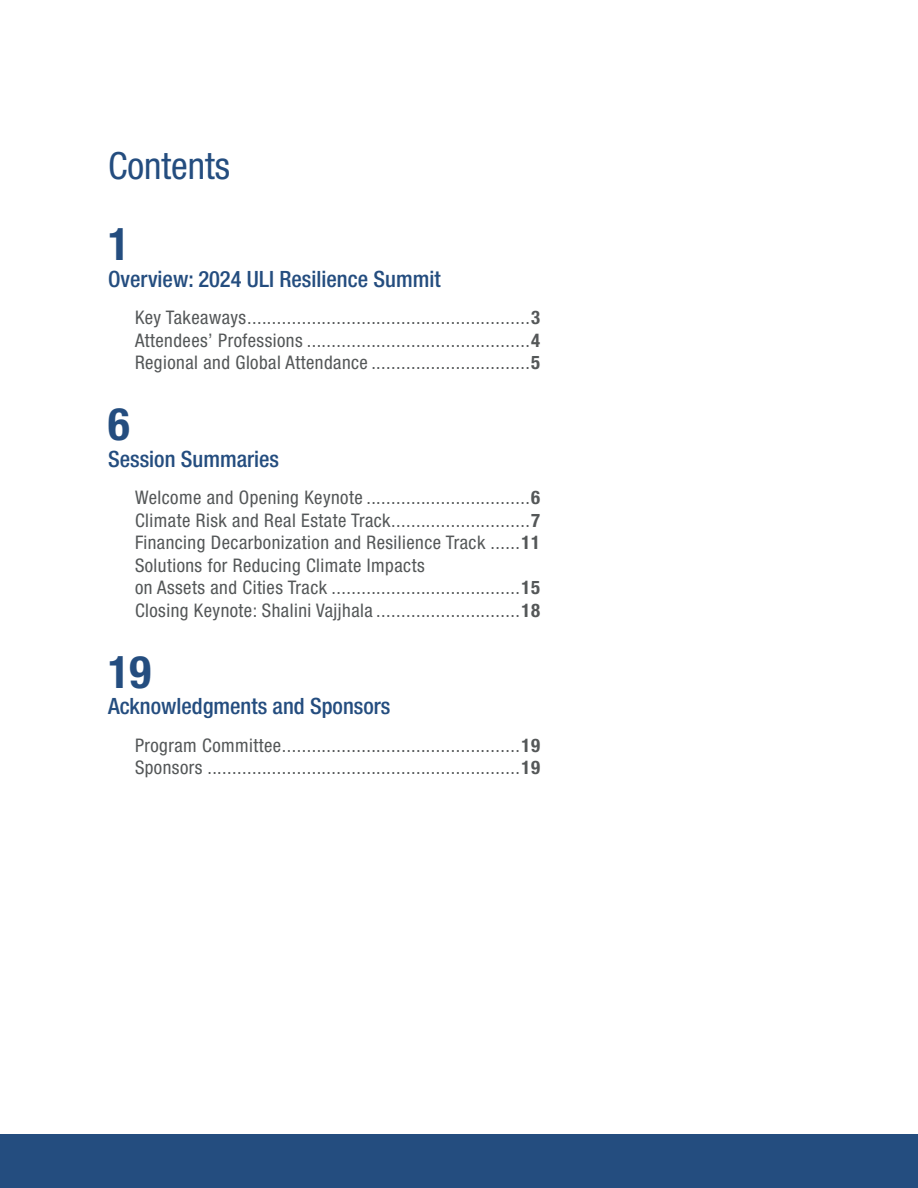
<style>
.page{position:relative;width:918px;height:1188px;background:#fff}
.page>*{position:absolute;margin:0;border:0;box-sizing:border-box;transform-origin:0 0}
.HEAD_2{font:700 condensed 45px "Helvetica Neue LT Std";color:#244d7f}
.HEAD_1{font:condensed 37.5px "Helvetica Neue LT Std";color:#244d7f}
.HEAD_2-2{font:500 condensed 22.5px "Helvetica Neue LT Std";color:#244d7f}
.INSET_TEXT{font:condensed 18.75px "Helvetica Neue LT Std";letter-spacing:.025em;color:#545758}
.s1{font-weight:700}
</style>
<div class="page">
<div style="left:0;top:1134px;width:918px;height:54px;background:#244d7f"></div>
<p class="HEAD_1" style="left:108px;top:144px;width:124px">Contents</p>
<p class="HEAD_2" style="left:108px;top:217px;width:23px">1</p>
<p class="HEAD_2-2" style="left:108px;top:265px;width:334px">Overview: 2024 ULI Resilience Summit</p>
<p class="INSET_TEXT" style="left:135px;top:307px;width:407px">Key Takeaways.........................................................<span class="s1">3</span></p>
<p class="INSET_TEXT" style="left:135px;top:329px;width:407px">Attendees’ Professions .............................................<span class="s1">4</span></p>
<p class="INSET_TEXT" style="left:135px;top:352px;width:407px">Regional and Global Attendance ................................<span class="s1">5</span></p>
<p class="HEAD_2" style="left:108px;top:397px;width:23px">6</p>
<p class="HEAD_2-2" style="left:108px;top:445px;width:173px">Session Summaries</p>
<p class="INSET_TEXT" style="left:135px;top:487px;width:407px">Welcome and Opening Keynote .................................<span class="s1">6</span></p>
<p class="INSET_TEXT" style="left:135px;top:509px;width:407px">Climate Risk and Real Estate Track............................<span class="s1">7</span></p>
<p class="INSET_TEXT" style="left:135px;top:532px;width:407px">Financing Decarbonization and Resilience Track ......<span class="s1">11</span></p>
<p class="INSET_TEXT" style="left:135px;top:554px;width:291px">Solutions for Reducing Climate Impacts</p>
<p class="INSET_TEXT" style="left:135px;top:577px;width:407px">on Assets and Cities Track ......................................<span class="s1">15</span></p>
<p class="INSET_TEXT" style="left:135px;top:599px;width:407px">Closing Keynote: Shalini Vajjhala .............................<span class="s1">18</span></p>
<p class="HEAD_2" style="left:108px;top:645px;width:45px">19</p>
<p class="HEAD_2-2" style="left:108px;top:693px;width:284px">Acknowledgments and Sponsors</p>
<p class="INSET_TEXT" style="left:135px;top:734px;width:407px">Program Committee................................................<span class="s1">19</span></p>
<p class="INSET_TEXT" style="left:135px;top:757px;width:407px">Sponsors ...............................................................<span class="s1">19</span></p>
</div>
